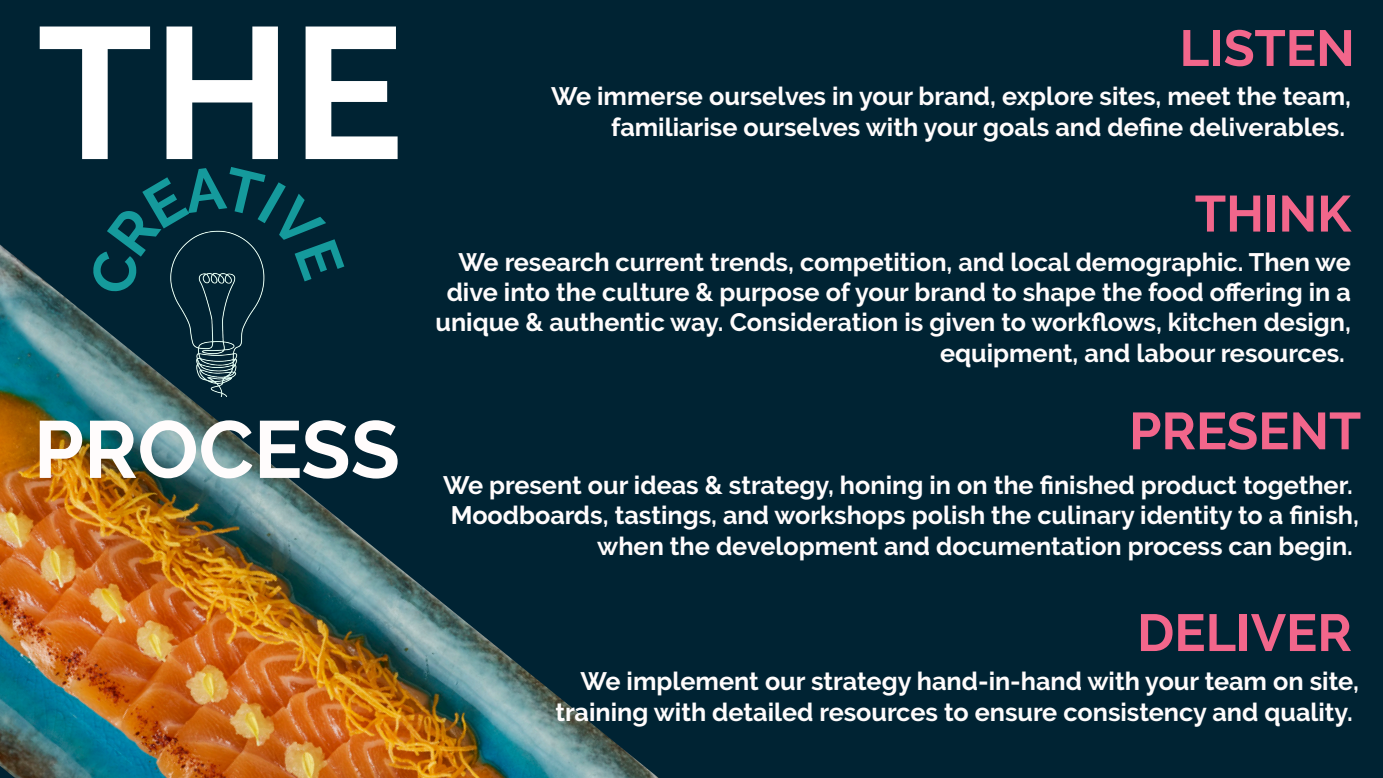
<style>
.page{position:relative;width:1383px;height:778px;background:#fff}
.page>*{position:absolute;margin:0;border:0;box-sizing:border-box;transform-origin:0 0}
.t1{font:700 186.6px "Raleway";color:#fff}
.t2{font:700 80.7px "Raleway";color:#fffcfc}
.t3{font:700 51.9px "Raleway";color:#f2668b}
.t4{font:700 50.7px "Raleway";color:#f2668b}
.t5{font:700 25.2px/30.3px "Raleway";color:#fffcfc;text-align:right}
</style>
<div class="page">
<div style="left:0;top:0;width:1382px;height:778px;background:#002333"></div>
<img style="left:0;top:244px;width:659px;height:534px">
<img style="left:143px;top:295px;width:138px;height:101px">
<svg style="left:89px;top:230px;width:255px;height:65px"></svg>
<h1 class="t1" style="left:37px;top:-13px;width:368px">THE</h1>
<h2 class="t2" style="left:34px;top:403px;width:368px">PROCESS</h2>
<h3 class="t4" style="left:1179px;top:19px;width:177px">LISTEN</h3>
<p class="t5" style="left:551px;top:81px;width:801px">We immerse ourselves in your brand, explore sites, meet the team, familiarise ourselves with your goals and define deliverables.</p>
<h3 class="t4" style="left:1194px;top:185px;width:158px">THINK</h3>
<p class="t5" style="left:435px;top:247px;width:917px">We research current trends, competition, and local demographic. Then we dive into the culture &amp; purpose of your brand to shape the food offering in a unique &amp; authentic way. Consideration is given to workflows, kitchen design, equipment, and labour resources.</p>
<h3 class="t3" style="left:1129px;top:401px;width:233px">PRESENT</h3>
<p class="t5" style="left:443px;top:470px;width:917px">We present our ideas &amp; strategy, honing in on the finished product together.<br>Moodboards, tastings, and workshops polish the culinary identity to a finish, when the development and documentation process can begin.</p>
<h3 class="t3" style="left:1137px;top:603px;width:216px">DELIVER</h3>
<p class="t5" style="left:555px;top:666px;width:805px">We implement our strategy hand-in-hand with your team on site, training with detailed resources to ensure consistency and quality.</p>
</div>
